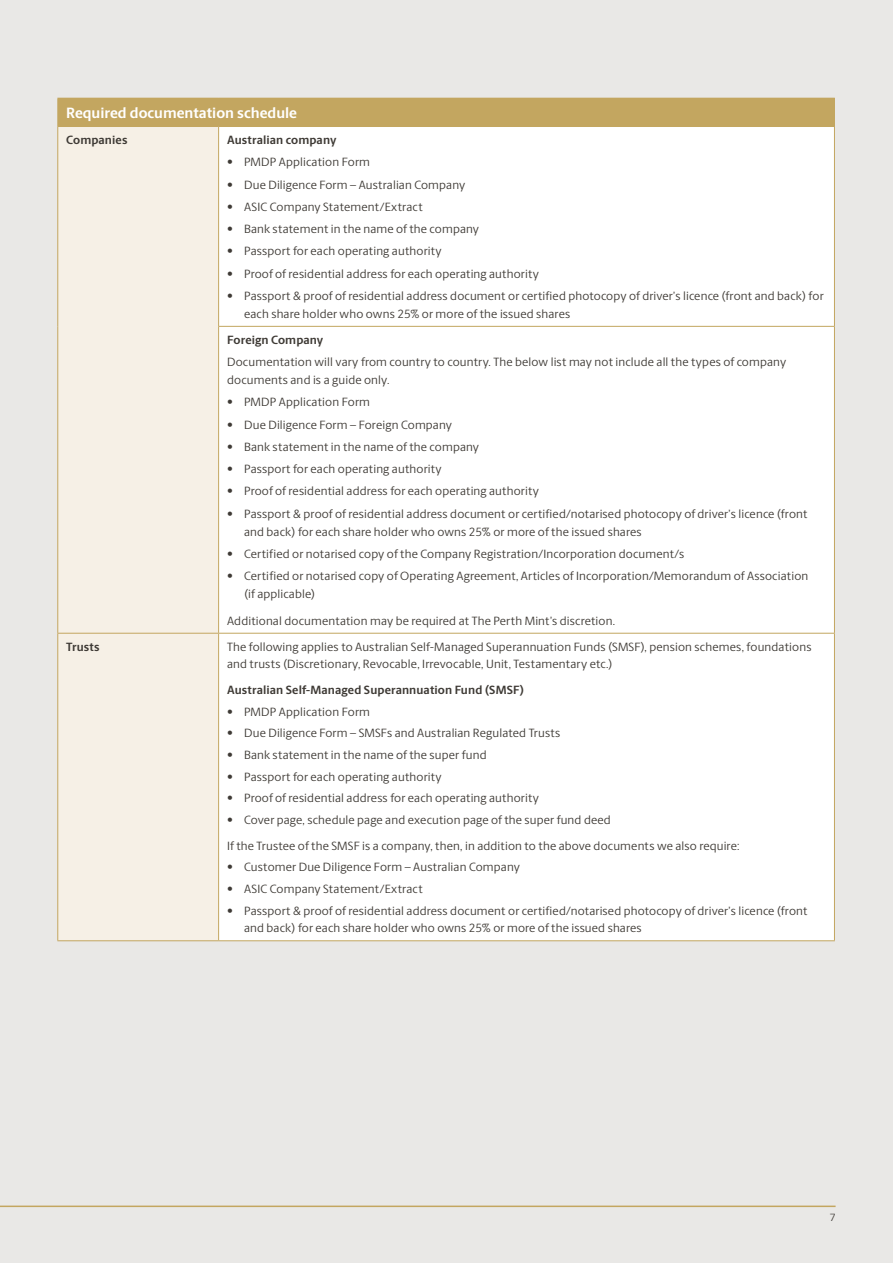
<style>
.page{position:relative;width:893px;height:1263px;background:#e9e8e6}
.page>*{position:absolute;margin:0;border:0;box-sizing:border-box;transform-origin:0 0}
.t1{font:700 15px "Berlingske Sans";color:#fff}
.t2{font:12px/18px "Berlingske Sans";letter-spacing:.015em;color:#3e3a35}
.t3{font:700 12px "Berlingske Sans";letter-spacing:.01em;color:#3e3a35}
.t4{font:10.5px "Berlingske Sans";color:#3e3a35}
</style>
<div class="page">
<div style="left:58px;top:98px;width:776px;height:28px;background:#c3a660"></div>
<svg style="left:58px;top:127px;width:160px;height:813px;fill:#f6f0e6"></svg>
<div style="left:219px;top:127px;width:615px;height:813px;background:#fff"></div>
<hr style="left:57px;top:127px;width:1px;height:199px;background:#c3a660">
<hr style="left:218px;top:127px;width:1px;height:199px;background:#c3a660">
<hr style="left:834px;top:127px;width:1px;height:199px;background:#c3a660">
<hr style="left:57px;top:326px;width:1px;height:307px;background:#c3a660">
<hr style="left:218px;top:326px;width:617px;height:1px;background:#c3a660">
<hr style="left:218px;top:327px;width:1px;height:306px;background:#c3a660">
<hr style="left:834px;top:327px;width:1px;height:306px;background:#c3a660">
<hr style="left:57px;top:633px;width:162px;height:1px;background:#c3a660">
<hr style="left:57px;top:634px;width:1px;height:306px;background:#c3a660">
<hr style="left:219px;top:633px;width:616px;height:1px;background:#c3a660">
<hr style="left:218px;top:634px;width:1px;height:306px;background:#c3a660">
<hr style="left:834px;top:634px;width:1px;height:306px;background:#c3a660">
<hr style="left:57px;top:98px;width:162px;height:1px;background:#c3a660">
<svg style="left:57px;top:99px;width:1px;height:27px"></svg>
<hr style="left:219px;top:98px;width:616px;height:1px;background:#c3a660">
<svg style="left:834px;top:99px;width:1px;height:27px"></svg>
<hr style="left:57px;top:126px;width:162px;height:1px;background:#c3a660">
<hr style="left:219px;top:126px;width:616px;height:1px;background:#c3a660">
<hr style="left:57px;top:940px;width:162px;height:1px;background:#c3a660">
<hr style="left:219px;top:940px;width:616px;height:1px;background:#c3a660">
<hr style="left:0;top:1205px;width:836px;height:2px;background:#c3a660">
<p class="t1" style="left:66px;top:102px;width:232px">Required documentation schedule</p>
<p class="t3" style="left:66px;top:131px;width:63px">Companies</p>
<p class="t3" style="left:227px;top:131px;width:111px">Australian company</p>
<p class="t2" style="left:227px;top:153px;width:144px">• PMDP Application Form</p>
<p class="t2" style="left:227px;top:175px;width:240px">• Due Diligence Form – Australian Company</p>
<p class="t2" style="left:227px;top:197px;width:197px">• ASIC Company Statement/Extract</p>
<p class="t2" style="left:227px;top:219px;width:253px">• Bank statement in the name of the company</p>
<p class="t2" style="left:227px;top:242px;width:216px">• Passport for each operating authority</p>
<p class="t2" style="left:227px;top:264px;width:313px">• Proof of residential address for each operating authority</p>
<p class="t2" style="left:244px;top:286px;width:581px;text-indent:-17px">• Passport &amp; proof of residential address document or certified photocopy of driver’s licence (front and back) for each share holder who owns 25% or more of the issued shares</p>
<p class="t3" style="left:227px;top:331px;width:98px">Foreign Company</p>
<p class="t2" style="left:227px;top:352px;width:561px">Documentation will vary from country to country. The below list may not include all the types of company documents and is a guide only.</p>
<p class="t2" style="left:227px;top:393px;width:144px">• PMDP Application Form</p>
<p class="t2" style="left:227px;top:415px;width:226px">• Due Diligence Form – Foreign Company</p>
<p class="t2" style="left:227px;top:437px;width:253px">• Bank statement in the name of the company</p>
<p class="t2" style="left:227px;top:459px;width:216px">• Passport for each operating authority</p>
<p class="t2" style="left:227px;top:482px;width:313px">• Proof of residential address for each operating authority</p>
<p class="t2" style="left:244px;top:504px;width:565px;text-indent:-17px">• Passport &amp; proof of residential address document or certified/notarised photocopy of driver’s licence (front and back) for each share holder who owns 25% or more of the issued shares</p>
<p class="t2" style="left:227px;top:544px;width:459px">• Certified or notarised copy of the Company Registration/Incorporation document/s</p>
<p class="t2" style="left:244px;top:566px;width:566px;text-indent:-17px">• Certified or notarised copy of Operating Agreement, Articles of Incorporation/Memorandum of Association (if applicable)</p>
<p class="t2" style="left:227px;top:611px;width:390px">Additional documentation may be required at The Perth Mint’s discretion.</p>
<p class="t3" style="left:66px;top:638px;width:35px">Trusts</p>
<p class="t2" style="left:227px;top:637px;width:586px;line-height:17.4px">The following applies to Australian Self-Managed Superannuation Funds (SMSF), pension schemes, foundations and trusts (Discretionary, Revocable, Irrevocable, Unit, Testamentary etc.)</p>
<p class="t3" style="left:227px;top:681px;width:299px">Australian Self-Managed Superannuation Fund (SMSF)</p>
<p class="t2" style="left:227px;top:702px;width:144px">• PMDP Application Form</p>
<p class="t2" style="left:227px;top:724px;width:335px">• Due Diligence Form – SMSFs and Australian Regulated Trusts</p>
<p class="t2" style="left:227px;top:745px;width:261px">• Bank statement in the name of the super fund</p>
<p class="t2" style="left:227px;top:767px;width:216px">• Passport for each operating authority</p>
<p class="t2" style="left:227px;top:789px;width:313px">• Proof of residential address for each operating authority</p>
<p class="t2" style="left:227px;top:806px;width:514px;line-height:26px">• Cover page, schedule page and execution page of the super fund deed<br>If the Trustee of the SMSF is a company, then, in addition to the above documents we also require:</p>
<p class="t2" style="left:227px;top:858px;width:294px">• Customer Due Diligence Form – Australian Company</p>
<p class="t2" style="left:227px;top:879px;width:197px">• ASIC Company Statement/Extract</p>
<p class="t2" style="left:244px;top:901px;width:565px;line-height:17.4px;text-indent:-17px">• Passport &amp; proof of residential address document or certified/notarised photocopy of driver’s licence (front and back) for each share holder who owns 25% or more of the issued shares</p>
<p class="t4" style="left:830px;top:1210px;width:7px">7</p>
</div>
